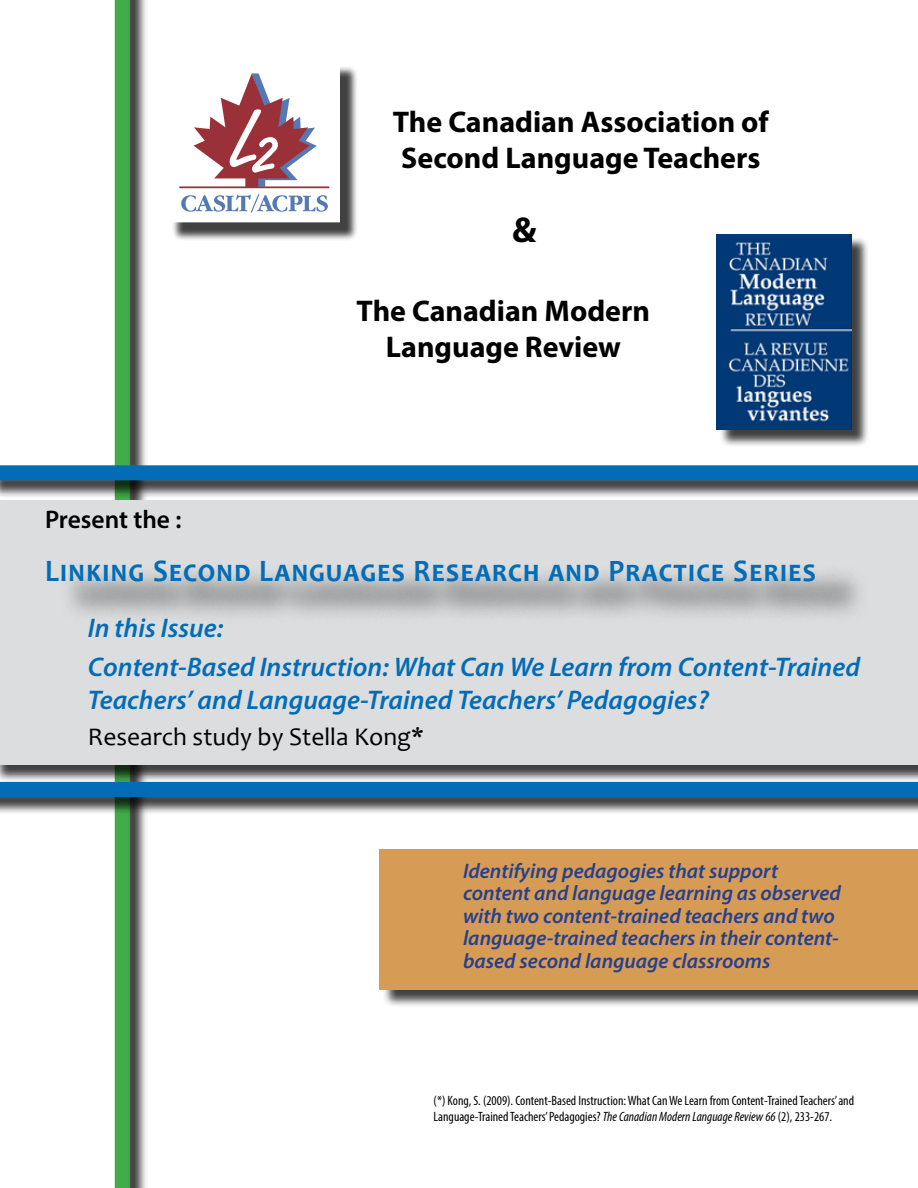
<style>
.page{position:relative;width:918px;height:1188px;background:#fff}
.page>*{position:absolute;margin:0;border:0;box-sizing:border-box;transform-origin:0 0}
.t1{font:700 36px "Myriad Pro";color:#000}
.t2{font:700 31.35px "Candara";letter-spacing:.05em;color:#036cb6;scale:.91 1}
.t3{font:700 30px/36px "Myriad Pro";color:#000}
.t4{font:italic 600 27px/39.2px "Myriad Pro";color:#036cb6}
.t5{font:25.5px "Candara";color:#000}
.t6{font:600 25.5px "Myriad Pro";color:#000}
.t7{font:italic 600 21px/22.5px "Myriad Pro";color:#25408f}
.t8{font:condensed 13.5px/16.5px "Myriad Pro";color:#000}
.s1{font-style:italic}
</style>
<div class="page">
<div style="left:117px;top:0;width:31px;height:1188px;background:#000;opacity:.75"></div>
<div style="left:115px;top:0;width:15px;height:1188px;background:#41ad49"></div>
<div style="left:381px;top:851px;width:537px;height:157px;background:#000;opacity:.75"></div>
<div style="left:379px;top:849px;width:539px;height:140px;background:#d69c55"></div>
<div style="left:0;top:502px;width:918px;height:282px;background:#000;opacity:.75"></div>
<div style="left:0;top:500px;width:918px;height:265px;background:#dcddde"></div>
<div style="left:58px;top:560px;width:813px;height:66px;background:#000;opacity:.3"></div>
<div style="left:0;top:784px;width:918px;height:31px;background:#000;opacity:.75"></div>
<div style="left:0;top:782px;width:918px;height:15px;background:#036cb6"></div>
<div style="left:0;top:468px;width:918px;height:31px;background:#000;opacity:.75"></div>
<div style="left:0;top:465px;width:918px;height:15px;background:#036cb6"></div>
<div style="left:719px;top:236px;width:151px;height:212px;background:#000;opacity:.75"></div>
<img style="left:716px;top:234px;width:135px;height:195px">
<div style="left:172px;top:66px;width:187px;height:175px;background:#000;opacity:.75"></div>
<div style="left:170px;top:64px;width:169px;height:158px;background:#fff"></div>
<svg style="left:181px;top:194px;width:147px;height:19px"></svg>
<svg style="left:179px;top:73px;width:150px;height:115px"></svg>
<h3 class="t3" style="left:393px;top:103px;width:378px">The Canadian Association of<br>Second Language Teachers</h3>
<h1 class="t1" style="left:512px;top:206px;width:26px">&amp;</h1>
<p class="t6" style="left:45px;top:503px;width:138px">Present the :</p>
<h3 class="t3" style="left:357px;top:292px;width:295px;text-align:center">The Canadian Modern<br>Language Review</h3>
<h2 class="t2" style="left:45px;top:551px;width:848px">Linking Second Languages Research and Practice Series</h2>
<p class="t4" style="left:88px;top:608px;width:774px">In this Issue:<br>Content-Based Instruction: What Can We Learn from Content-Trained</p>
<p class="t4" style="left:88px;top:679px;width:622px">Teachers’ and Language-Trained Teachers’ Pedagogies?</p>
<p class="t5" style="left:88px;top:720px;width:337px">Research study by Stella Kong*</p>
<p class="t7" style="left:463px;top:859px;width:379px">Identifying pedagogies that support content and language learning as observed with two content-trained teachers and two language-trained teachers in their content&shy;based second language classrooms</p>
<p class="t8" style="left:434px;top:1092px;width:422px">(*) Kong, S. (2009). Content-Based Instruction: What Can We Learn from Content-Trained Teachers’ and<br>Language-Trained Teachers’ Pedagogies? <span class="s1">The Canadian Modern Language Review 66</span> (2), 233-267.</p>
</div>
